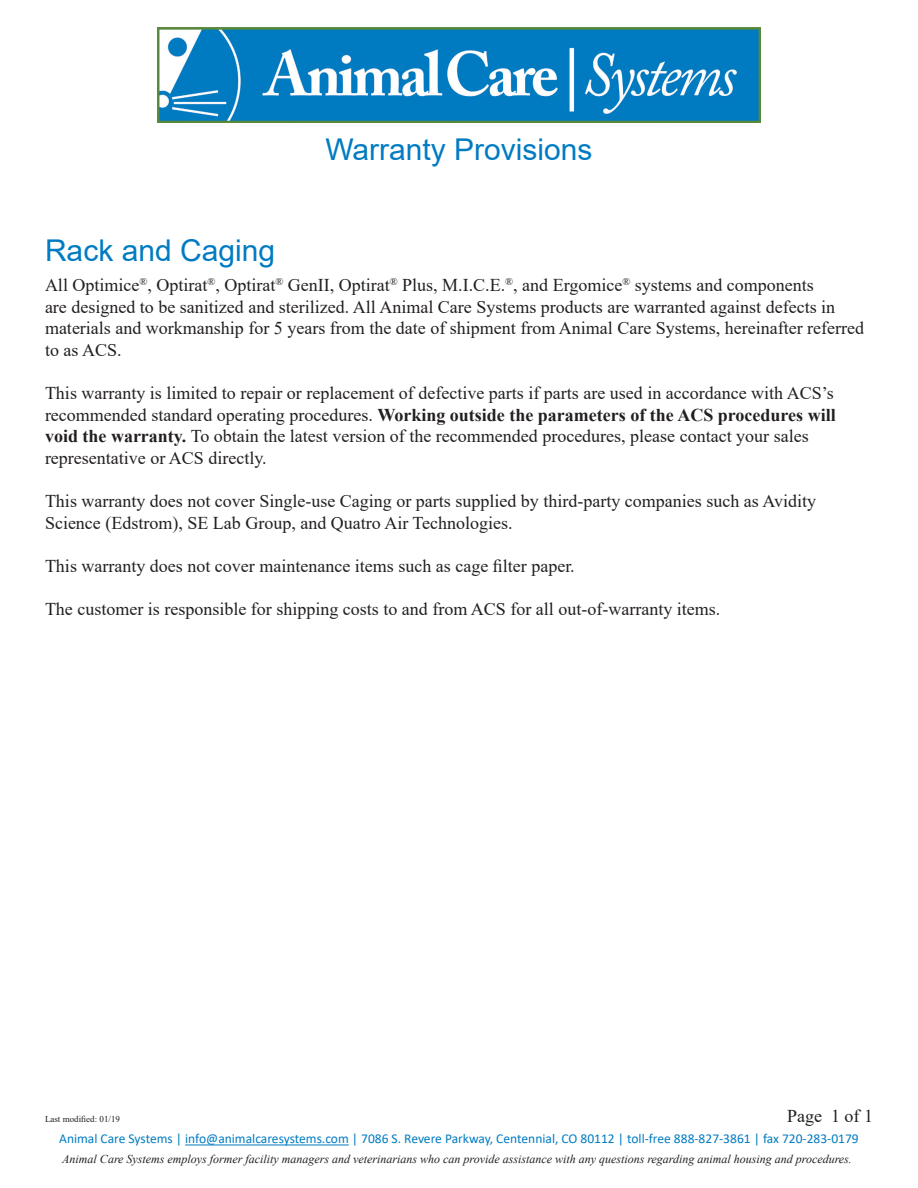
<style>
.page{position:relative;width:918px;height:1188px;background:#fff}
.page>*{position:absolute;margin:0;border:0;box-sizing:border-box;transform-origin:0 0}
.t1{font:30px "Arial";color:#007bc2}
.t2{font:18px/21.6px "Times New Roman";color:#231f20}
.t3{font:13.5px "Calibri";color:#007bc2}
.t4{font:italic 12px "Times New Roman";color:#231f20}
.t5{font:9px "Times New Roman";color:#231f20}
.s1{font-weight:700}
</style>
<div class="page">
<hr style="left:185px;top:1145px;width:164px;height:1px;background:#007bc2">
<img style="left:157px;top:27px;width:604px;height:95px">
<p class="t1" style="left:45px;top:230px;width:232px">Rack and Caging</p>
<p class="t1" style="left:325px;top:129px;width:269px">Warranty Provisions</p>
<p class="t2" style="left:45px;top:274px;width:821px">All Optimice<sup>®</sup>, Optirat<sup>®</sup>, Optirat<sup>®</sup> GenII, Optirat<sup>®</sup> Plus, M.I.C.E.<sup>®</sup>, and Ergomice<sup>®</sup> systems and components<br>are designed to be sanitized and sterilized. All Animal Care Systems products are warranted against defects in materials and workmanship for 5 years from the date of shipment from Animal Care Systems, hereinafter referred to as ACS.</p>
<p class="t2" style="left:45px;top:382px;width:792px">This warranty is limited to repair or replacement of defective parts if parts are used in accordance with ACS’s recommended standard operating procedures. <span class="s1">Working outside the parameters of the ACS procedures will void the warranty.</span> To obtain the latest version of the recommended procedures, please contact your sales representative or ACS directly.</p>
<p class="t2" style="left:45px;top:490px;width:773px">This warranty does not cover Single-use Caging or parts supplied by third-party companies such as Avidity<br>Science (Edstrom), SE Lab Group, and Quatro Air Technologies.</p>
<p class="t2" style="left:45px;top:555px;width:531px">This warranty does not cover maintenance items such as cage filter paper.</p>
<p class="t2" style="left:45px;top:598px;width:677px">The customer is responsible for shipping costs to and from ACS for all out-of-warranty items.</p>
<p class="t5" style="left:45px;top:1113px;width:77px">Last modified: 01/19</p>
<p class="t2" style="left:787px;top:1105px;width:87px">Page 1 of 1</p>
<p class="t3" style="left:59px;top:1130px;width:801px">Animal Care Systems | info@animalcaresystems.com | 7086 S. Revere Parkway, Centennial, CO 80112 | toll-free 888-827-3861 | fax 720-283-0179</p>
<p class="t4" style="left:62px;top:1151px;width:791px">Animal Care Systems employs former facility managers and veterinarians who can provide assistance with any questions regarding animal housing and procedures.</p>
</div>
